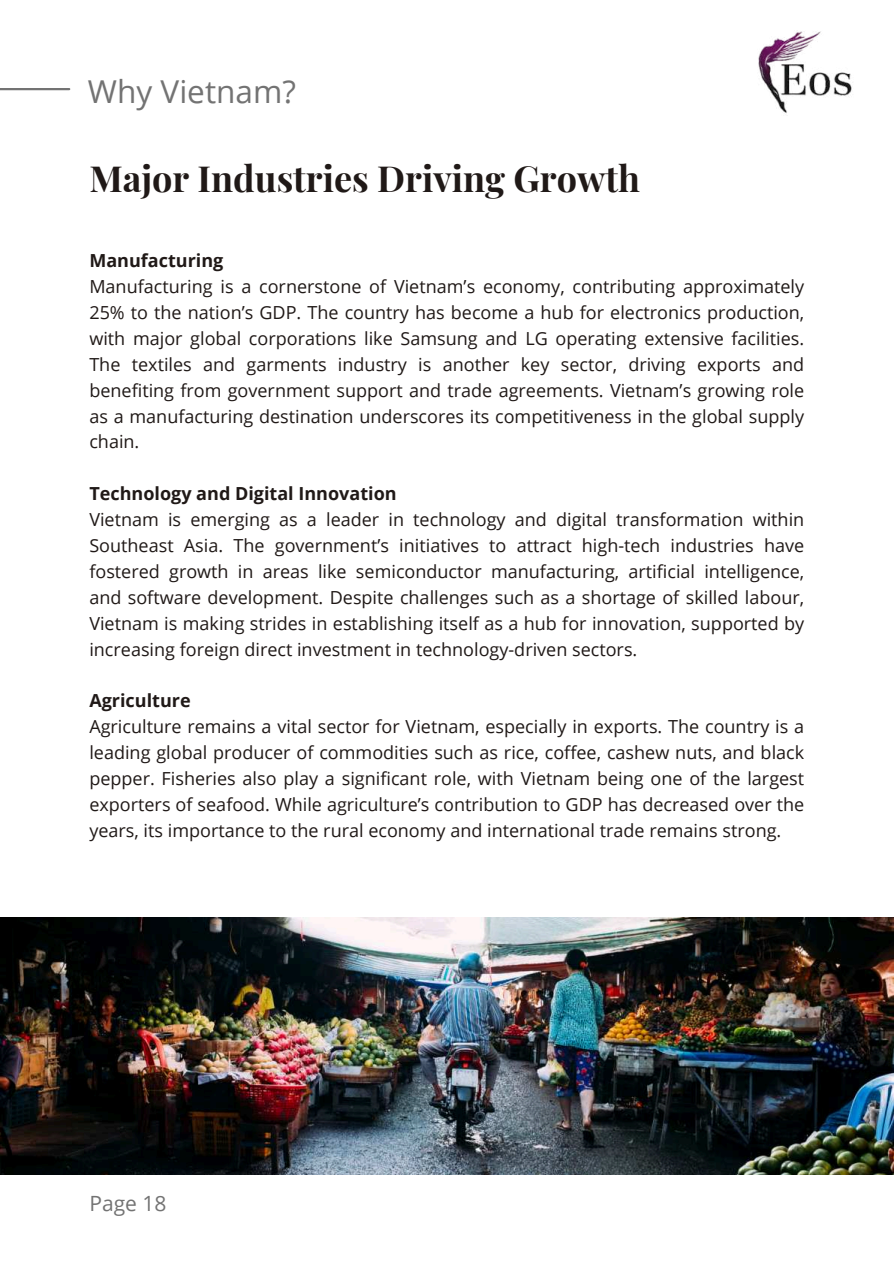
<style>
.page{position:relative;width:894px;height:1264px;background:#fff}
.page>*{position:absolute;margin:0;border:0;box-sizing:border-box;transform-origin:0 0}
.t1{font:700 36px "Playfair Display";color:#201917}
.t2{font:31.5px "Open Sans";color:#737373}
.t3{font:21px "Open Sans";color:#737373}
.t4{font:18px/25.8px "Open Sans";color:#201917;text-align:justify}
.t5{font:700 18px "Open Sans";color:#201917}
</style>
<div class="page">
<hr style="left:0;top:88px;width:69px;height:2px;background:#737373">
<img style="left:758px;top:31px;width:94px;height:83px">
<img style="left:0;top:917px;width:893px;height:257px">
<h2 class="t2" style="left:88px;top:70px;width:209px">Why Vietnam?</h2>
<h1 class="t1" style="left:89px;top:151px;width:552px">Major Industries Driving Growth</h1>
<p class="t5" style="left:89px;top:248px;width:135px">Manufacturing</p>
<p class="t4" style="left:89px;top:273px;width:716px">Manufacturing is a cornerstone of Vietnam’s economy, contributing approximately 25% to the nation’s GDP. The country has become a hub for electronics production, with major global corporations like Samsung and LG operating extensive facilities.<br>The textiles and garments industry is another key sector, driving exports and benefiting from government support and trade agreements. Vietnam’s growing role as a manufacturing destination underscores its competitiveness in the global supply chain.</p>
<p class="t5" style="left:89px;top:481px;width:309px">Technology and Digital Innovation</p>
<p class="t4" style="left:89px;top:506px;width:716px">Vietnam is emerging as a leader in technology and digital transformation within Southeast Asia. The government’s initiatives to attract high-tech industries have fostered growth in areas like semiconductor manufacturing, artificial intelligence, and software development. Despite challenges such as a shortage of skilled labour, Vietnam is making strides in establishing itself as a hub for innovation, supported by increasing foreign direct investment in technology-driven sectors.</p>
<p class="t5" style="left:89px;top:688px;width:103px">Agriculture</p>
<p class="t4" style="left:89px;top:713px;width:716px">Agriculture remains a vital sector for Vietnam, especially in exports. The country is a leading global producer of commodities such as rice, coffee, cashew nuts, and black pepper. Fisheries also play a significant role, with Vietnam being one of the largest exporters of seafood. While agriculture’s contribution to GDP has decreased over the years, its importance to the rural economy and international trade remains strong.</p>
<p class="t3" style="left:89px;top:1189px;width:79px">Page 18</p>
</div>
